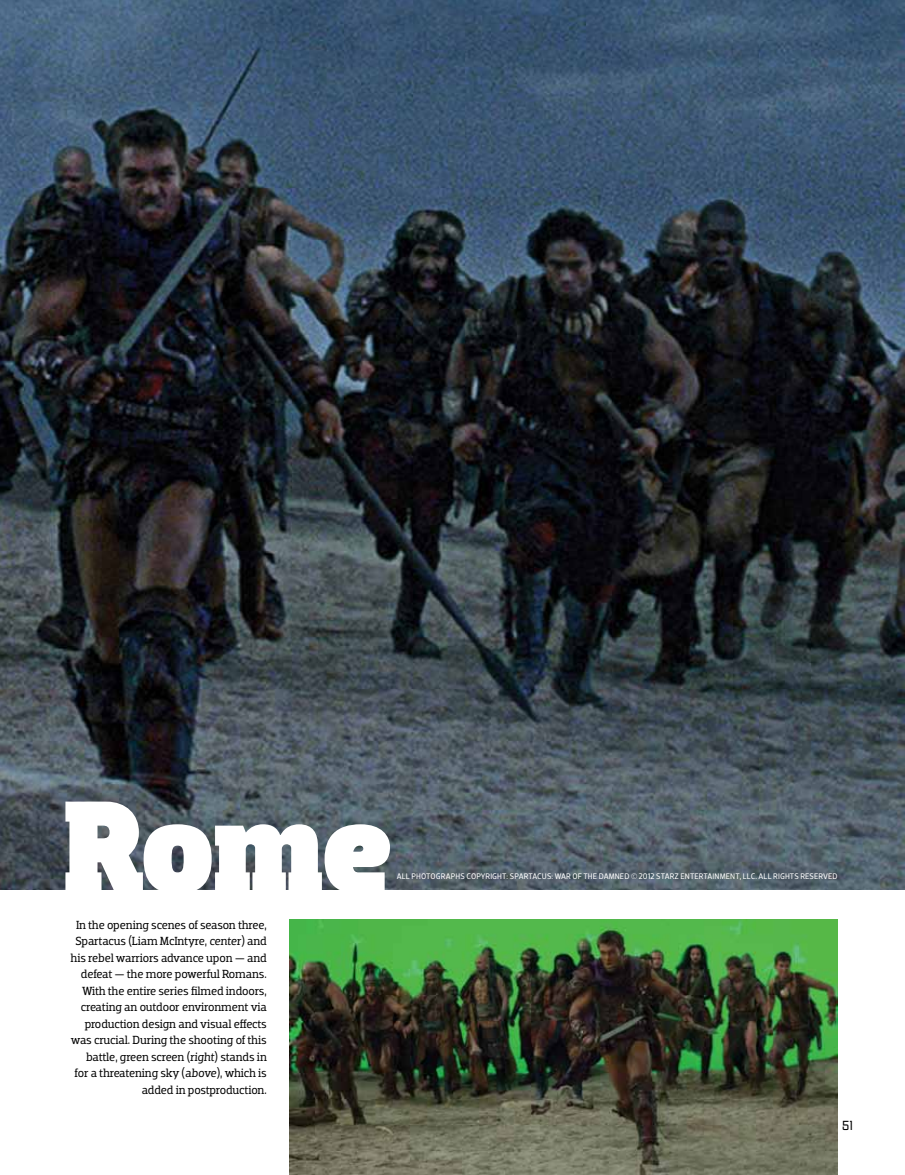
<style>
.page{position:relative;width:905px;height:1175px;background:#fff}
.page>*{position:absolute;margin:0;border:0;box-sizing:border-box;transform-origin:0 0}
.t1{font:900 133.5px "Dobra Slab";color:#fff}
.t2{font:12px/16.5px "Dobra Slab";letter-spacing:-.01em;color:#000;text-align:right}
.t3{font:700 12px "Politica XT";color:#000}
.t4{font:8.25px "Dobra";letter-spacing:.015em;color:#fff}
.s1{font-style:italic}
</style>
<div class="page">
<img style="left:0;top:0;width:904px;height:889px">
<img style="left:289px;top:919px;width:548px;height:255px">
<h1 class="t1" style="left:63px;top:769px;width:331px">Rome</h1>
<p class="t2" style="left:70px;top:916px;width:198px">In the opening scenes of season three, Spartacus (Liam McIntyre, <span class="s1">center</span>) and his rebel warriors advance upon — and defeat — the more powerful Romans.<br>With the entire series filmed indoors, creating an outdoor environment via production design and visual effects was crucial. During the shooting of this battle, green screen (<span class="s1">right</span>) stands in for a threatening sky (<span class="s1">above</span>), which is added in postproduction.</p>
<p class="t4" style="left:397px;top:871px;width:441px">ALL PHOTOGRAPHS COPYRIGHT: SPARTACUS: WAR OF THE DAMNED © 2012 STARZ ENTERTAI NMENT, LLC. ALL RIGHTS RESERVED</p>
<p class="t3" style="left:842px;top:1117px;width:12px">51</p>
</div>
